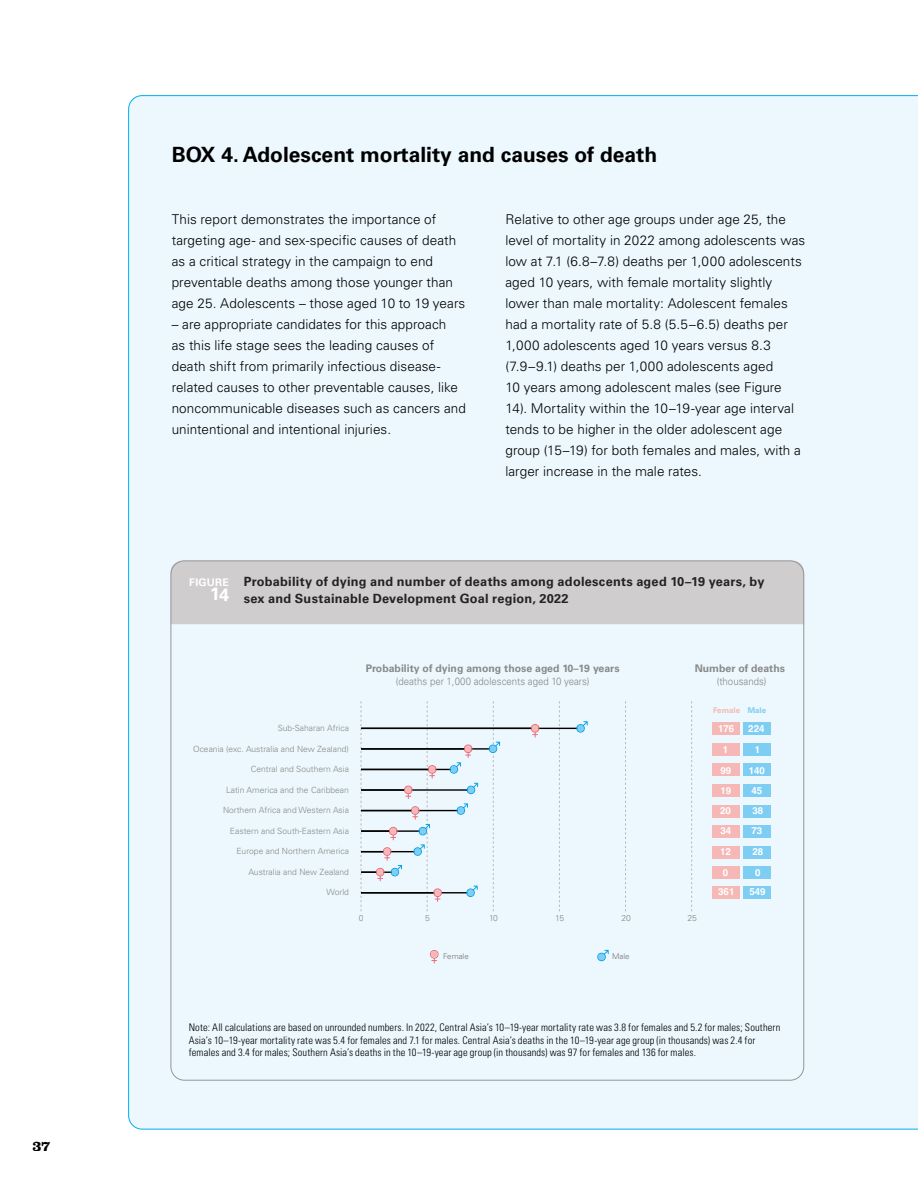
<style>
.page{position:relative;width:918px;height:1188px;background:#fff}
.page>*{position:absolute;margin:0;border:0;box-sizing:border-box;transform-origin:0 0}
.t1{font:700 21px "Univers LT Std";color:#000}
.t2{font:700 15px "Clarendon LT Std";color:#000}
.t3{font:300 13.5px/21px "Univers LT Std";letter-spacing:.005em;color:#000}
.t4{font:700 12.75px "Univers LT Std";letter-spacing:.02em;color:#242324}
.t5{font:300 condensed 10.5px/12.8px "Univers LT Std";letter-spacing:.01em;color:#000}
.t6{font:700 10.5px "Univers LT Std";color:#898989}
.t7{font:300 10.5px "Univers LT Std";color:#888988;scale:.92 1}
.t8{font:700 9.75px/21.5px "Helvetica";color:#fff;text-align:center}
.t9{font:300 8.55px "Univers LT Std";color:#888988}
.t10{font:300 8.55px "Univers LT Std";letter-spacing:-.025em;color:#868787}
.t11{font:700 7.8px "Univers LT Std";color:#f6b8b7}
.t12{font:300 7.8px "Univers LT Std";color:#727172}
.s1{font-size:10.5px;color:#fff}
.s2{color:#7ecef4}
</style>
<div class="page">
<div style="left:128px;top:95px;width:790px;height:1035px;background:#ecf8fe"></div>
<svg style="left:559px;top:701px;width:1px;height:210px"></svg>
<svg style="left:625px;top:701px;width:1px;height:210px"></svg>
<svg style="left:691px;top:701px;width:1px;height:210px"></svg>
<hr style="left:361px;top:728px;width:220px;height:1px;background:#000">
<hr style="left:361px;top:769px;width:93px;height:1px;background:#000">
<hr style="left:361px;top:789px;width:110px;height:2px;background:#000">
<hr style="left:361px;top:810px;width:100px;height:1px;background:#000">
<hr style="left:361px;top:748px;width:132px;height:2px;background:#000">
<hr style="left:361px;top:892px;width:110px;height:1px;background:#000">
<svg style="left:466px;top:886px;width:12px;height:11px"></svg>
<svg style="left:430px;top:950px;width:9px;height:13px"></svg>
<svg style="left:597px;top:950px;width:12px;height:11px"></svg>
<div style="left:713px;top:723px;width:27px;height:12px;background:#f6b8b7"></div>
<div style="left:743px;top:723px;width:28px;height:12px;background:#7ecef4"></div>
<div style="left:713px;top:743px;width:27px;height:13px;background:#f6b8b7"></div>
<div style="left:743px;top:743px;width:28px;height:13px;background:#7ecef4"></div>
<div style="left:713px;top:764px;width:27px;height:12px;background:#f6b8b7"></div>
<div style="left:743px;top:764px;width:28px;height:12px;background:#7ecef4"></div>
<div style="left:713px;top:784px;width:27px;height:13px;background:#f6b8b7"></div>
<div style="left:743px;top:784px;width:28px;height:13px;background:#7ecef4"></div>
<div style="left:713px;top:805px;width:27px;height:12px;background:#f6b8b7"></div>
<div style="left:743px;top:805px;width:28px;height:12px;background:#7ecef4"></div>
<div style="left:713px;top:825px;width:27px;height:13px;background:#f6b8b7"></div>
<div style="left:743px;top:825px;width:28px;height:13px;background:#7ecef4"></div>
<div style="left:713px;top:846px;width:27px;height:13px;background:#f6b8b7"></div>
<div style="left:743px;top:846px;width:28px;height:13px;background:#7ecef4"></div>
<div style="left:713px;top:886px;width:27px;height:12px;background:#f6b8b7"></div>
<div style="left:743px;top:886px;width:28px;height:12px;background:#7ecef4"></div>
<div style="left:713px;top:866px;width:27px;height:13px;background:#f6b8b7"></div>
<div style="left:743px;top:866px;width:28px;height:13px;background:#7ecef4"></div>
<svg style="left:531px;top:724px;width:8px;height:14px"></svg>
<svg style="left:576px;top:721px;width:12px;height:12px"></svg>
<svg style="left:450px;top:744px;width:22px;height:30px"></svg>
<svg style="left:489px;top:701px;width:11px;height:210px;background:#e2f1f8"></svg>
<svg style="left:467px;top:783px;width:11px;height:11px"></svg>
<svg style="left:457px;top:803px;width:11px;height:12px"></svg>
<svg style="left:361px;top:701px;width:81px;height:210px;background:#dce5ec"></svg>
<div style="left:171px;top:561px;width:633px;height:63px;background:#cfcdcd"></div>
<p class="t2" style="left:32px;top:1136px;width:20px">37</p>
<h1 class="t1" style="left:172px;top:143px;width:487px">BOX 4. Adolescent mortality and causes of death</h1>
<p class="t3" style="left:172px;top:209px;width:295px">This report demonstrates the importance of targeting age- and sex-specific causes of death as a critical strategy in the campaign to end preventable deaths among those younger than age 25. Adolescents – those aged 10 to 19 years</p>
<p class="t3" style="left:172px;top:314px;width:296px">– are appropriate candidates for this approach<br>as this life stage sees the leading causes of death shift from primarily infectious disease&shy;related causes to other preventable causes, like noncommunicable diseases such as cancers and unintentional and intentional injuries.</p>
<p class="t3" style="left:505px;top:209px;width:301px">Relative to other age groups under age 25, the level of mortality in 2022 among adolescents was low at 7.1 (6.8–7.8) deaths per 1,000 adolescents aged 10 years, with female mortality slightly lower than male mortality: Adolescent females had a mortality rate of 5.8 (5.5–6.5) deaths per 1,000 adolescents aged 10 years versus 8.3 (7.9–9.1) deaths per 1,000 adolescents aged<br>10 years among adolescent males (see Figure 14). Mortality within the 10–19-year age interval tends to be higher in the older adolescent age group (15–19) for both females and males, with a larger increase in the male rates.</p>
<p class="t4" style="left:189px;top:574px;width:577px"><span class="s1">FIGURE</span> Probability of dying and number of deaths among adolescents aged 10–19 years, by</p>
<p class="t4" style="left:244px;top:591px;width:326px">sex and Sustainable Development Goal region, 2022</p>
<p class="t6" style="left:366px;top:662px;width:255px">Probability of dying among those aged 10–19 years</p>
<p class="t7" style="left:396px;top:675px;width:212px">(deaths per 1,000 adolescents aged 10 years)</p>
<p class="t6" style="left:695px;top:662px;width:92px">Number of deaths</p>
<p class="t7" style="left:717px;top:675px;width:56px">(thousands)</p>
<p class="t11" style="left:713px;top:705px;width:55px">Female <span class="s2">Male</span></p>
<p class="t9" style="left:278px;top:723px;width:73px">Sub-Saharan Africa</p>
<p class="t9" style="left:193px;top:743px;width:157px">Oceania (exc. Australia and New Zealand)</p>
<p class="t8" style="left:718px;top:719px;width:18px">176<br>1</p>
<p class="t8" style="left:748px;top:719px;width:18px">224<br>1</p>
<p class="t9" style="left:251px;top:764px;width:100px">Central and Southern Asia</p>
<p class="t8" style="left:720px;top:760px;width:12px">99</p>
<p class="t8" style="left:749px;top:760px;width:18px">140</p>
<p class="t9" style="left:226px;top:784px;width:124px">Latin America and the Caribbean</p>
<p class="t8" style="left:720px;top:781px;width:12px">19</p>
<p class="t8" style="left:751px;top:781px;width:12px">45</p>
<p class="t9" style="left:223px;top:805px;width:127px">Northern Africa and Western Asia</p>
<p class="t8" style="left:720px;top:801px;width:12px">20</p>
<p class="t8" style="left:752px;top:801px;width:12px">38</p>
<p class="t9" style="left:230px;top:826px;width:121px">Eastern and South-Eastern Asia</p>
<p class="t8" style="left:720px;top:821px;width:12px">34</p>
<p class="t8" style="left:751px;top:821px;width:12px">73</p>
<p class="t9" style="left:236px;top:846px;width:114px">Europe and Northern America</p>
<p class="t8" style="left:720px;top:842px;width:12px">12</p>
<p class="t8" style="left:752px;top:842px;width:12px">28</p>
<p class="t9" style="left:248px;top:867px;width:102px">Australia and New Zealand</p>
<p class="t8" style="left:723px;top:863px;width:7px">0</p>
<p class="t8" style="left:755px;top:863px;width:7px">0</p>
<p class="t9" style="left:327px;top:887px;width:24px">World</p>
<p class="t8" style="left:718px;top:882px;width:18px">361</p>
<p class="t8" style="left:749px;top:882px;width:18px">549</p>
<p class="t10" style="left:359px;top:913px;width:6px">0</p>
<p class="t10" style="left:425px;top:913px;width:6px">5</p>
<p class="t10" style="left:489px;top:913px;width:10px">10</p>
<p class="t10" style="left:555px;top:913px;width:11px">15</p>
<p class="t10" style="left:621px;top:913px;width:11px">20</p>
<p class="t10" style="left:688px;top:913px;width:11px">25</p>
<p class="t12" style="left:443px;top:952px;width:27px">Female</p>
<p class="t12" style="left:612px;top:952px;width:19px">Male</p>
<p class="t5" style="left:189px;top:1021px;width:593px">Note: All calculations are based on unrounded numbers. In 2022, Central Asia’s 10–19-year mortality rate was 3.8 for females and 5.2 for males; Southern<br>Asia’s 10–19-year mortality rate was 5.4 for females and 7.1 for males. Central Asia’s deaths in the 10–19-year age group (in thousands) was 2.4 for females and 3.4 for males; Southern Asia’s deaths in the 10–19-year age group (in thousands) was 97 for females and 136 for males.</p>
</div>
